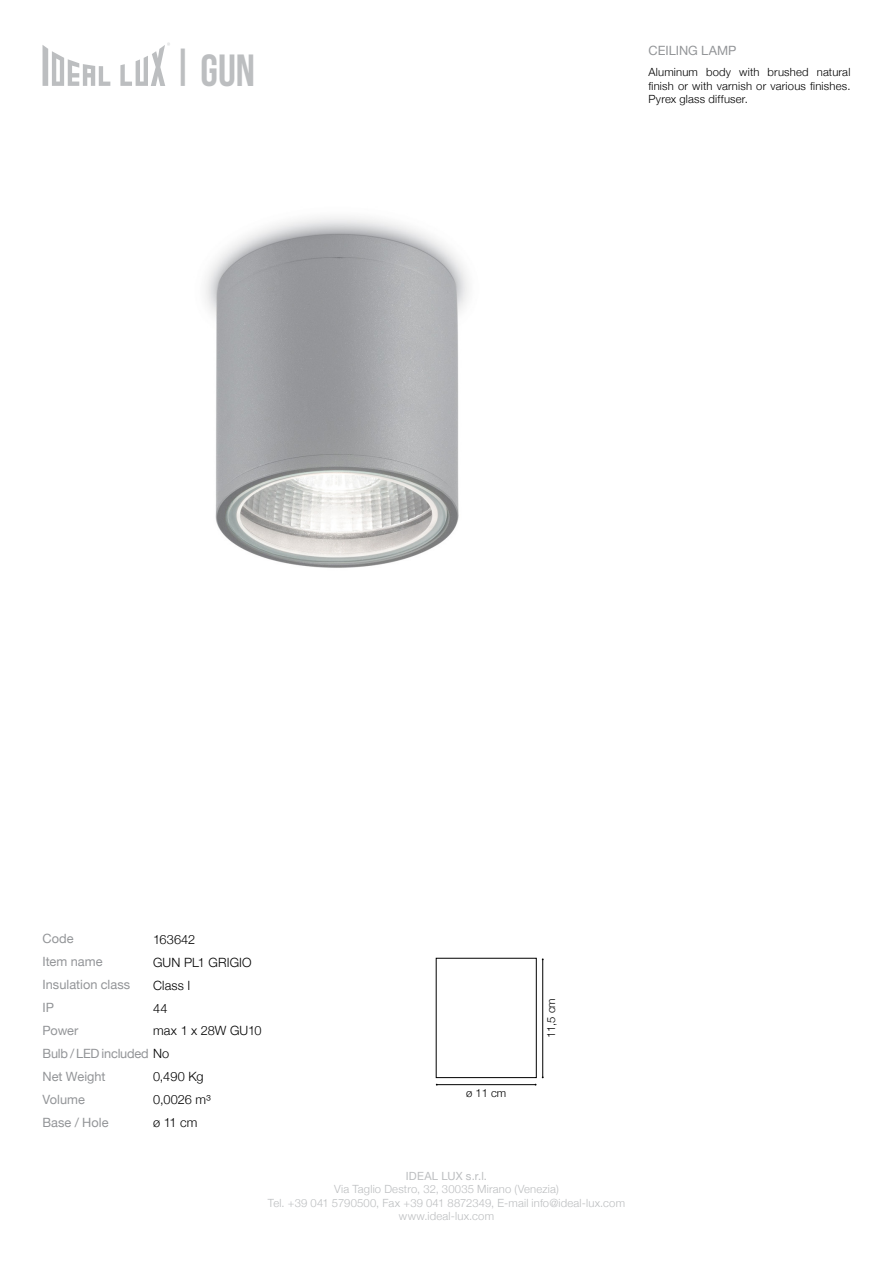
<style>
.page{position:relative;width:893px;height:1263px;background:#fff}
.page>*{position:absolute;margin:0;border:0;box-sizing:border-box;transform-origin:0 0}
.t1{font:45px "Bebas Neue";color:#bcbec0}
.t2{font:12.75px/23px "Helvetica Neue";color:#939598}
.t3{font:300 12.75px/23px "Helvetica Neue";letter-spacing:.01em;color:#000}
.t4{font:12.75px/22.8px "Helvetica Neue";letter-spacing:-.02em;color:#939598}
.t5{font:300 11.25px/13.5px "Helvetica Neue";letter-spacing:.015em;color:#bcbec0;text-align:center}
.t6{font:300 11.25px/13.5px "Helvetica Neue";letter-spacing:.02em;color:#000;text-align:justify}
.t7{font:11.25px "Helvetica Neue";letter-spacing:.015em;color:#bcbec0}
.s1{font-weight:300;color:#000}
</style>
<div class="page">
<svg style="left:43px;top:43px;width:127px;height:43px"></svg>
<img style="left:205px;top:217px;width:264px;height:351px">
<hr style="left:437px;top:1084px;width:99px;height:1px;background:#000">
<hr style="left:542px;top:959px;width:1px;height:118px;background:#000">
<h1 class="t1" style="left:171px;top:43px;width:24px">|</h1>
<h1 class="t1" style="left:200px;top:46px;width:56px">GUN</h1>
<p class="t2" style="left:648px;top:38px;width:90px">CEILING LAMP</p>
<p class="t6" style="left:648px;top:65px;width:203px">Aluminum body with brushed natural finish or with varnish or various finishes.<br>Pyrex glass diffuser.</p>
<p class="t2" style="left:43px;top:926px;width:89px">Code<br>Item name<br>Insulation class</p>
<p class="t2" style="left:43px;top:995px;width:13px">IP</p>
<p class="t3" style="left:153px;top:927px;width:44px">163642</p>
<p class="t3" style="left:153px;top:950px;width:100px">GUN PL1 GRIGIO<br>Class I</p>
<p class="t3" style="left:153px;top:996px;width:16px">44</p>
<p class="t3" style="left:153px;top:1018px;width:110px">max 1 x 28W GU10</p>
<p class="t4" style="left:42px;top:1018px;width:128px">Power<br>Bulb / LED included <span class="s1">No</span></p>
<p class="t2" style="left:42px;top:1064px;width:65px">Net Weight</p>
<p class="t2" style="left:42px;top:1087px;width:68px">Volume<br>Base / Hole</p>
<p class="t3" style="left:153px;top:1064px;width:52px">0,490 Kg</p>
<p class="t3" style="left:153px;top:1087px;width:59px">0,0026 m³ ø 11 cm</p>
<p class="t6" style="left:466px;top:1086px;width:42px">ø 11 cm</p>
<p class="t6" style="left:544px;top:1038px;width:42px;rotate:-90deg">11,5 cm</p>
<p class="t7" style="left:406px;top:1166px;width:83px">IDEAL LUX s.r.l.</p>
<p class="t5" style="left:268px;top:1182px;width:359px">Via Taglio Destro, 32, 30035 Mirano (Venezia)<br>Tel. +39 041 5790500, Fax +39 041 8872349, E-mail info@ideal-lux.com www.ideal-lux.com</p>
</div>
